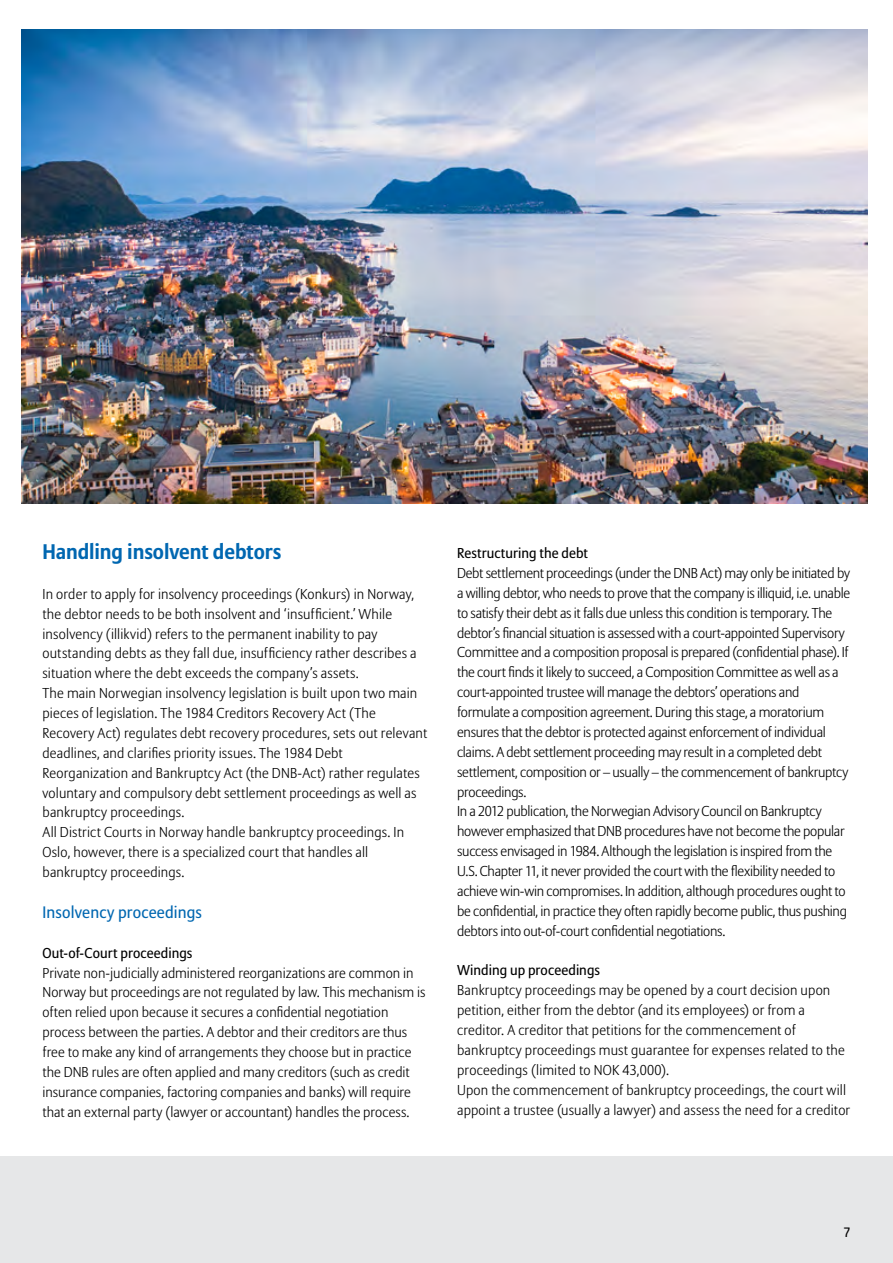
<style>
.page{position:relative;width:893px;height:1263px;background:#fff}
.page>*{position:absolute;margin:0;border:0;box-sizing:border-box;transform-origin:0 0}
.t1{font:700 21px "Allianz Sans";letter-spacing:-.005em;color:#0067b1}
.t2{font:16.5px "Allianz Sans";letter-spacing:.01em;color:#0067b1}
.t3{font:300 14.25px/20px "Allianz Sans";color:#000}
.t4{font:14.25px "Allianz Sans";letter-spacing:.005em;color:#000}
.t5{font:13.5px "Allianz Sans";color:#000}
</style>
<div class="page">
<div style="left:0;top:1156px;width:893px;height:107px;background:#e6e7e8"></div>
<img style="left:21px;top:29px;width:846px;height:475px">
<h1 class="t1" style="left:43px;top:538px;width:240px">Handling insolvent debtors</h1>
<p class="t3" style="left:43px;top:584px;width:386px">In order to apply for insolvency proceedings (Konkurs) in Norway, the debtor needs to be both insolvent and ‘insufficient.’ While insolvency (illikvid) refers to the permanent inability to pay outstanding debts as they fall due, insufficiency rather describes a situation where the debt exceeds the company’s assets.<br>The main Norwegian insolvency legislation is built upon two main pieces of legislation. The 1984 Creditors Recovery Act (The Recovery Act) regulates debt recovery procedures, sets out relevant deadlines, and clarifies priority issues. The 1984 Debt Reorganization and Bankruptcy Act (the DNB-Act) rather regulates voluntary and compulsory debt settlement proceedings as well as bankruptcy proceedings.<br>All District Courts in Norway handle bankruptcy proceedings. In Oslo, however, there is a specialized court that handles all bankruptcy proceedings.</p>
<p class="t2" style="left:43px;top:902px;width:161px">Insolvency proceedings</p>
<p class="t4" style="left:43px;top:944px;width:151px">Out-of-Court proceedings</p>
<p class="t3" style="left:43px;top:963px;width:384px">Private non-judicially administered reorganizations are common in Norway but proceedings are not regulated by law. This mechanism is often relied upon because it secures a confidential negotiation process between the parties. A debtor and their creditors are thus free to make any kind of arrangements they choose but in practice the DNB rules are often applied and many creditors (such as credit insurance companies, factoring companies and banks) will require that an external party (lawyer or accountant) handles the process.</p>
<p class="t4" style="left:457px;top:544px;width:132px">Restructuring the debt</p>
<p class="t3" style="left:457px;top:563px;width:395px">Debt settlement proceedings (under the DNB Act) may only be initiated by a willing debtor, who needs to prove that the company is illiquid, i.e. unable to satisfy their debt as it falls due unless this condition is temporary. The debtor’s financial situation is assessed with a court-appointed Supervisory Committee and a composition proposal is prepared (confidential phase). If the court finds it likely to succeed, a Composition Committee as well as a court-appointed trustee will manage the debtors’ operations and formulate a composition agreement. During this stage, a moratorium ensures that the debtor is protected against enforcement of individual claims. A debt settlement proceeding may result in a completed debt settlement, composition or – usually – the commencement of bankruptcy proceedings.<br>In a 2012 publication, the Norwegian Advisory Council on Bankruptcy however emphasized that DNB procedures have not become the popular success envisaged in 1984. Although the legislation is inspired from the U.S. Chapter 11, it never provided the court with the flexibility needed to achieve win-win compromises. In addition, although procedures ought to be confidential, in practice they often rapidly become public, thus pushing debtors into out-of-court confidential negotiations.</p>
<p class="t4" style="left:457px;top:962px;width:144px">Winding up proceedings</p>
<p class="t3" style="left:457px;top:981px;width:395px">Bankruptcy proceedings may be opened by a court decision upon petition, either from the debtor (and its employees) or from a creditor. A creditor that petitions for the commencement of bankruptcy proceedings must guarantee for expenses related to the proceedings (limited to NOK 43,000).<br>Upon the commencement of bankruptcy proceedings, the court will appoint a trustee (usually a lawyer) and assess the need for a creditor</p>
<p class="t5" style="left:843px;top:1224px;width:9px">7</p>
</div>
